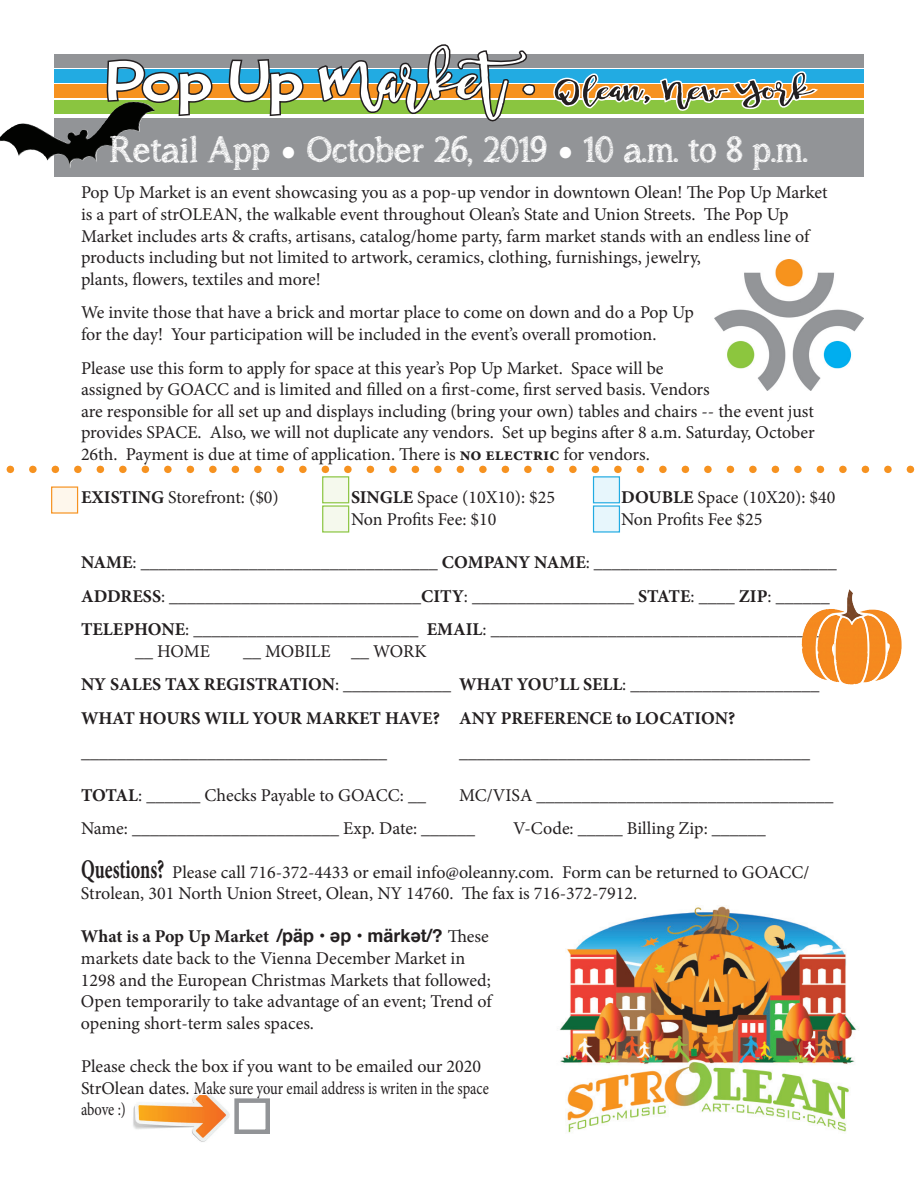
<style>
.page{position:relative;width:918px;height:1188px;background:#fff}
.page>*{position:absolute;margin:0;border:0;box-sizing:border-box;transform-origin:0 0}
.t1{font:43.2px "asongforjennifer";color:#fff}
.t2{font:36px "Shingitalis Typeface";color:#231f20;scale:1.5 1}
.t3{font:18px/21.6px "Minion Pro";letter-spacing:-.005em;color:#231f20}
.t4{font:700 18px/33.6px "Minion Pro";color:#231f20}
.s1{font-family:"Bleeker";font-size:54px;color:#fff}
.s2{font-size:72px;color:#fff}
.s3{font-family:"Minion Pro"}
.s4{font-weight:700}
.s5{font-weight:400}
.s6{font-weight:700;font-size:27px}
.s7{font-family:"Helvetica";font-weight:700}
</style>
<div class="page">
<img style="left:715px;top:259px;width:149px;height:131px">
<div style="left:54px;top:119px;width:810px;height:58px;background:#929497"></div>
<svg style="left:133px;top:1095px;width:97px;height:47px"></svg>
<div style="left:54px;top:54px;width:810px;height:14px;background:#929497"></div>
<div style="left:54px;top:69px;width:810px;height:14px;background:#22abe2"></div>
<div style="left:54px;top:84px;width:810px;height:14px;background:#f69220"></div>
<div style="left:54px;top:101px;width:810px;height:13px;background:#8ac540"></div>
<svg style="left:105px;top:59px;width:109px;height:59px"></svg>
<svg style="left:227px;top:59px;width:78px;height:57px"></svg>
<svg style="left:316px;top:44px;width:221px;height:77px"></svg>
<svg style="left:553px;top:71px;width:268px;height:48px"></svg>
<div style="left:51px;top:486px;width:27px;height:28px;background:#fef7ec;border:1px solid #f69220"></div>
<div style="left:322px;top:476px;width:27px;height:27px;background:#f5f9ed;border:1px solid #8ac540"></div>
<div style="left:322px;top:505px;width:27px;height:28px;background:#f5f9ed;border:1px solid #8ac540"></div>
<div style="left:593px;top:476px;width:27px;height:27px;background:#e7f6fc;border:1px solid #22abe2"></div>
<div style="left:593px;top:505px;width:27px;height:28px;background:#e7f6fc;border:1px solid #22abe2"></div>
<svg style="left:6px;top:466px;width:909px;height:7px"></svg>
<div style="left:234px;top:1098px;width:36px;height:36px;border:4px solid #929497"></div>
<img style="left:559px;top:906px;width:298px;height:227px">
<img style="left:23px;top:102px;width:106px;height:42px">
<img style="left:802px;top:589px;width:62px;height:55px">
<h2 class="t2" style="left:106px;top:70px;width:472px"><span class="s1">Pop Up</span> <span class="s2">Market•</span> Olean, New York</h2>
<h1 class="t1" style="left:110px;top:126px;width:699px">Retail App <span class="s3">•</span> October 26, 2019 <span class="s3">•</span> 10 a.m. to 8 p.m.</h1>
<p class="t3" style="left:81px;top:182px;width:748px">Pop Up Market is an event showcasing you as a pop-up vendor in downtown Olean! The Pop Up Market is a part of strOLEAN, the walkable event throughout Olean’s State and Union Streets. The Pop Up Market includes arts &amp; crafts, artisans, catalog/home party, farm market stands with an endless line of products including but not limited to artwork, ceramics, clothing, furnishings, jewelry,<br>plants, flowers, textiles and more!</p>
<p class="t3" style="left:81px;top:302px;width:615px">We invite those that have a brick and mortar place to come on down and do a Pop Up for the day! Your participation will be included in the event’s overall promotion.</p>
<p class="t3" style="left:81px;top:357px;width:735px">Please use this form to apply for space at this year’s Pop Up Market. Space will be<br>assigned by GOACC and is limited and filled on a first-come, first served basis. Vendors<br>are responsible for all set up and displays including (bring your own) tables and chairs -- the event just provides SPACE. Also, we will not duplicate any vendors. Set up begins after 8 a.m. Saturday, October 26th. Payment is due at time of application. There is <span class="s4">no electric</span> for vendors.</p>
<p class="t3" style="left:81px;top:487px;width:199px"><span class="s4">EXISTING</span> Storefront: ($0)</p>
<p class="t3" style="left:351px;top:487px;width:206px"><span class="s4">SINGLE</span> Space (10X10): $25</p>
<p class="t3" style="left:621px;top:487px;width:216px"><span class="s4">DOUBLE</span> Space (10X20): $40</p>
<p class="t3" style="left:351px;top:508px;width:147px">Non Profits Fee: $10</p>
<p class="t3" style="left:621px;top:508px;width:143px">Non Profits Fee $25</p>
<p class="t3" style="left:81px;top:546px;width:757px;line-height:33.6px"><span class="s4">NAME</span>: _________________________________ <span class="s4">COMPANY NAME</span>: ___________________________<br><span class="s4">ADDRESS</span>: ____________________________<span class="s4">CITY</span>: __________________ <span class="s4">STATE</span>: ____ <span class="s4">ZIP</span>: ______<br><span class="s4">TELEPHONE</span>: _________________________ <span class="s4">EMAIL</span>: _____________________________________</p>
<p class="t3" style="left:135px;top:640px;width:77px">__ HOME</p>
<p class="t4" style="left:81px;top:634px;width:740px;text-indent:162px"><span class="s5">__ MOBILE __ WORK<br></span>NY SALES TAX REGISTRATION<span class="s5">: ____________</span> WHAT YOU’LL SELL<span class="s5">: _____________________<br></span>WHAT HOURS WILL YOUR MARKET HAVE? ANY PREFERENCE to LOCATION?</p>
<p class="t3" style="left:81px;top:741px;width:307px">__________________________________</p>
<p class="t3" style="left:459px;top:741px;width:352px">_______________________________________</p>
<p class="t3" style="left:81px;top:784px;width:347px"><span class="s4">TOTAL</span>: ______ Checks Payable to GOACC: __</p>
<p class="t3" style="left:81px;top:778px;width:754px;line-height:33.6px;text-indent:378px">MC/VISA _________________________________<br>Name: _______________________ Exp. Date: ______</p>
<p class="t3" style="left:513px;top:818px;width:254px">V-Code: _____ Billing Zip: ______</p>
<p class="t3" style="left:81px;top:861px;width:730px"><span class="s6">Questions?</span> Please call 716-372-4433 or email info@oleanny.com. Form can be returned to GOACC/<br>Strolean, 301 North Union Street, Olean, NY 14760. The fax is 716-372-7912.</p>
<p class="t3" style="left:81px;top:926px;width:412px"><span class="s4">What is a Pop Up Market</span> <span class="s7">/päp • əp • märkət/?</span> These markets date back to the Vienna December Market in 1298 and the European Christmas Markets that followed; Open temporarily to take advantage of an event; Trend of opening short-term sales spaces.</p>
<p class="t3" style="left:81px;top:1056px;width:409px">Please check the box if you want to be emailed our 2020<br>StrOlean dates. Make sure your email address is writen in the space above :)</p>
</div>
